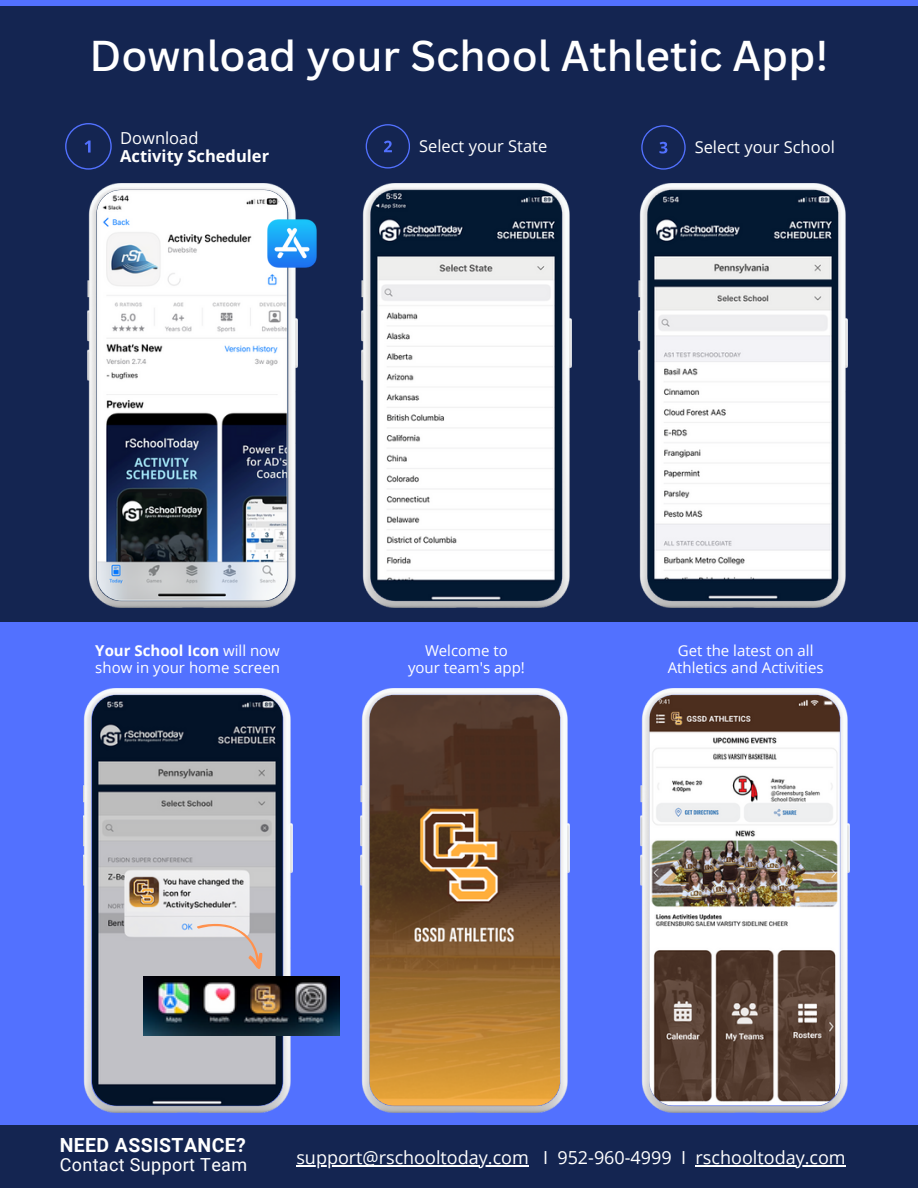
<style>
.page{position:relative;width:918px;height:1188px;background:#142551}
.page>*{position:absolute;margin:0;border:0;box-sizing:border-box;transform-origin:0 0}
.t1{font:500 42px "Canva Sans";color:#fff}
.t2{font:700 19.5px "Roboto";letter-spacing:.02em;color:#fff}
.t3{font:18px "Open Sans";color:#fff}
.t4{font:18px "Roboto";letter-spacing:.02em;color:#fff}
.t5{font:16.5px "Open Sans";color:#fff}
.t6{font:700 16.5px/18px "Open Sans";color:#fff}
.t7{font:15px/16.8px "Open Sans";color:#fff}
.s1{font-weight:400}
.s2{font-weight:700}
</style>
<div class="page">
<div style="left:0;top:622px;width:918px;height:502px;background:#5271ff"></div>
<img style="left:83px;top:688px;width:209px;height:425px">
<img style="left:144px;top:977px;width:196px;height:58px">
<img style="left:88px;top:183px;width:209px;height:425px">
<img style="left:362px;top:183px;width:209px;height:425px">
<img style="left:638px;top:183px;width:210px;height:425px">
<img style="left:360px;top:688px;width:210px;height:425px">
<img style="left:640px;top:688px;width:209px;height:425px">
<img style="left:268px;top:219px;width:48px;height:48px">
<svg style="left:65px;top:123px;width:46px;height:46px"></svg>
<svg style="left:366px;top:124px;width:44px;height:44px"></svg>
<svg style="left:641px;top:125px;width:44px;height:44px"></svg>
<div style="left:0;top:0;width:918px;height:6px;background:#5271ff"></div>
<svg style="left:193px;top:911px;width:78px;height:59px;background:#cec7c7"></svg>
<hr style="left:296px;top:1165px;width:233px;height:1px;background:#fff">
<hr style="left:696px;top:1165px;width:150px;height:1px;background:#fff">
<p class="t1" style="left:90px;top:26px;width:740px">Download your School Athletic App!</p>
<p class="t6" style="left:120px;top:129px;width:150px"><span class="s1">Download<br></span>Activity Scheduler</p>
<p class="t5" style="left:419px;top:134px;width:130px">Select your State</p>
<p class="t5" style="left:695px;top:135px;width:142px">Select your School</p>
<p class="t7" style="left:95px;top:642px;width:186px"><span class="s2">Your School Icon</span> will now show in your home screen</p>
<p class="t7" style="left:425px;top:642px;width:84px">Welcome to</p>
<p class="t7" style="left:408px;top:658px;width:118px">your team's app!</p>
<p class="t7" style="left:668px;top:642px;width:157px;text-align:center">Get the latest on all<br>Athletics and Activities</p>
<p class="t2" style="left:60px;top:1134px;width:188px">NEED ASSISTANCE?</p>
<p class="t4" style="left:60px;top:1155px;width:189px">Contact Support Team</p>
<p class="t3" style="left:296px;top:1145px;width:391px">support@rschooltoday.com I 952-960-4999 I</p>
<p class="t3" style="left:696px;top:1145px;width:152px">rschooltoday.com</p>
</div>
